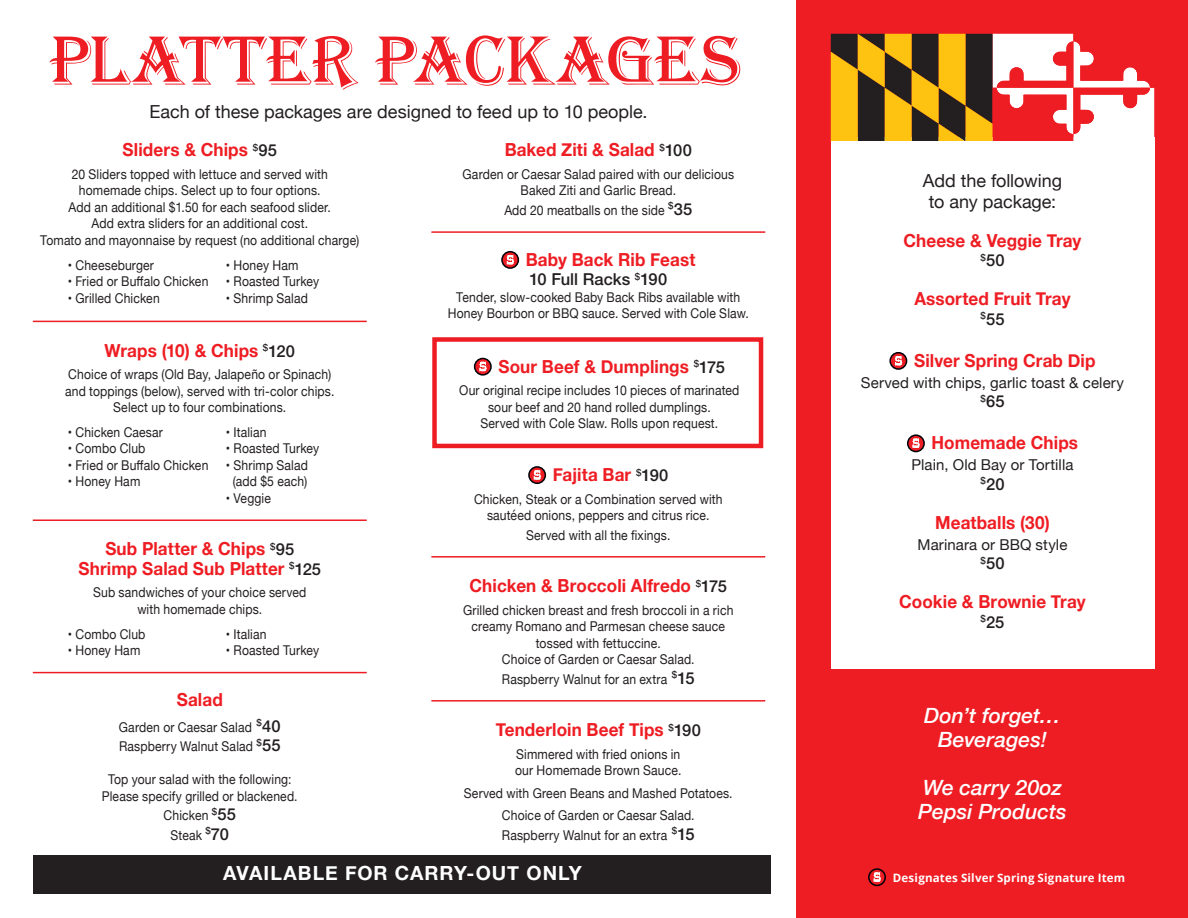
<style>
.page{position:relative;width:1188px;height:918px;background:#fff}
.page>*{position:absolute;margin:0;border:0;box-sizing:border-box;transform-origin:0 0}
.t1{font:72px "Algerian";letter-spacing:-.015em;color:#ee1d23}
.t2{font:italic 500 21px/24px "Helvetica Neue";color:#fff;text-align:center}
.t3{font:700 19.5px "Helvetica Neue";letter-spacing:.05em;color:#fff}
.t4{font:700 18px/19.5px "Helvetica Neue";letter-spacing:.005em;color:#ee1d23;text-align:center;scale:.95 1}
.t5{font:18px/21px "Helvetica Neue";color:#231f20;text-align:center}
.t6{font:500 16.5px "Helvetica Neue LT Std";letter-spacing:.005em;color:#231f20}
.t7{font:15px "Helvetica Neue";letter-spacing:.005em;color:#231f20}
.t8{font:13.5px/16.5px "Helvetica Neue";letter-spacing:.01em;color:#231f20;text-align:center;scale:.9 1}
.t9{font:700 11.55px "Open Sans";letter-spacing:.02em;color:#fff}
.s1{font-family:"Helvetica Neue LT Std";font-weight:500;font-size:16.5px;color:#231f20}
.s2{font-family:"Helvetica Neue LT Std";font-weight:500;font-size:16.5px}
</style>
<div class="page">
<div style="left:796px;top:0;width:392px;height:918px;background:#ee1d23"></div>
<div style="left:831px;top:138px;width:323px;height:531px;background:#fff"></div>
<svg style="left:831px;top:34px;width:323px;height:107px"></svg>
<div style="left:34px;top:855px;width:737px;height:39px;background:#231f20"></div>
<hr style="left:33px;top:321px;width:334px;height:1px;background:#ee1d23">
<hr style="left:33px;top:519px;width:334px;height:2px;background:#ee1d23">
<hr style="left:33px;top:672px;width:334px;height:1px;background:#ee1d23">
<hr style="left:431px;top:231px;width:334px;height:2px;background:#ee1d23">
<svg style="left:502px;top:252px;width:16px;height:16px"></svg>
<div style="left:501px;top:251px;width:18px;height:18px;border:2px solid #010209;border-radius:50%"></div>
<svg style="left:507px;top:255px;width:7px;height:9px"></svg>
<svg style="left:890px;top:353px;width:17px;height:16px"></svg>
<div style="left:889px;top:352px;width:18px;height:18px;border:2px solid #010209;border-radius:50%"></div>
<svg style="left:895px;top:356px;width:7px;height:9px"></svg>
<svg style="left:908px;top:435px;width:16px;height:17px"></svg>
<div style="left:907px;top:434px;width:18px;height:18px;border:2px solid #010209;border-radius:50%"></div>
<svg style="left:912px;top:438px;width:8px;height:10px"></svg>
<div style="left:432px;top:337px;width:331px;height:111px;border:4px solid #ee1d23"></div>
<svg style="left:529px;top:467px;width:16px;height:16px"></svg>
<div style="left:528px;top:466px;width:18px;height:18px;border:2px solid #010209;border-radius:50%"></div>
<svg style="left:534px;top:470px;width:7px;height:10px"></svg>
<hr style="left:431px;top:556px;width:334px;height:2px;background:#ee1d23">
<hr style="left:431px;top:700px;width:334px;height:2px;background:#ee1d23">
<svg style="left:475px;top:358px;width:16px;height:17px"></svg>
<div style="left:474px;top:358px;width:18px;height:18px;border:2px solid #010209;border-radius:50%"></div>
<svg style="left:479px;top:362px;width:8px;height:9px"></svg>
<svg style="left:869px;top:869px;width:16px;height:16px"></svg>
<div style="left:868px;top:868px;width:18px;height:18px;border:2px solid #010209;border-radius:50%"></div>
<svg style="left:873px;top:872px;width:8px;height:10px"></svg>
<h1 class="t1" style="left:49px;top:21px;width:693px">PLATTER PACKAGES</h1>
<h3 class="t5" style="left:149px;top:102px;width:500px">Each of these packages are designed to feed up to 10 people.</h3>
<h3 class="t4" style="left:123px;top:141px;width:164px">Sliders &amp; Chips <sup>$</sup><span class="s1">95</span></h3>
<p class="t8" style="left:40px;top:167px;width:356px">20 Sliders topped with lettuce and served with homemade chips. Select up to four options.<br>Add an additional $1.50 for each seafood slider.<br>Add extra sliders for an additional cost.<br>Tomato and mayonnaise by request (no additional charge)</p>
<p class="t8" style="left:68px;top:257px;width:97px">• Cheeseburger</p>
<p class="t8" style="left:68px;top:274px;width:158px">• Fried or Buffalo Chicken</p>
<p class="t8" style="left:68px;top:290px;width:104px">• Grilled Chicken</p>
<p class="t8" style="left:226px;top:257px;width:82px">• Honey Ham</p>
<p class="t8" style="left:226px;top:274px;width:105px">• Roasted Turkey</p>
<p class="t8" style="left:226px;top:290px;width:93px">• Shrimp Salad</p>
<h3 class="t4" style="left:105px;top:341px;width:202px">Wraps (10) &amp; Chips <sup>$</sup><span class="s1">120</span></h3>
<p class="t8" style="left:65px;top:367px;width:301px">Choice of wraps (Old Bay, Jalapeño or Spinach) and toppings (below), served with tri-color chips.<br>Select up to four combinations.</p>
<p class="t8" style="left:68px;top:425px;width:107px">• Chicken Caesar</p>
<p class="t8" style="left:68px;top:441px;width:88px">• Combo Club</p>
<p class="t8" style="left:68px;top:458px;width:158px">• Fried or Buffalo Chicken</p>
<p class="t8" style="left:68px;top:474px;width:82px">• Honey Ham</p>
<p class="t8" style="left:226px;top:425px;width:47px">• Italian</p>
<p class="t8" style="left:226px;top:441px;width:105px">• Roasted Turkey</p>
<p class="t8" style="left:226px;top:458px;width:93px">• Shrimp Salad (add $5 each)</p>
<p class="t8" style="left:226px;top:491px;width:51px">• Veggie</p>
<h3 class="t4" style="left:78px;top:540px;width:257px">Sub Platter &amp; Chips <sup>$</sup><span class="s1">95<br></span>Shrimp Salad Sub Platter <sup>$</sup><span class="s1">125</span></h3>
<p class="t8" style="left:93px;top:585px;width:239px">Sub sandwiches of your choice served with homemade chips.</p>
<p class="t8" style="left:68px;top:627px;width:88px">• Combo Club</p>
<p class="t8" style="left:68px;top:643px;width:82px">• Honey Ham</p>
<p class="t8" style="left:226px;top:627px;width:47px">• Italian</p>
<p class="t8" style="left:226px;top:643px;width:105px">• Roasted Turkey</p>
<h3 class="t4" style="left:177px;top:691px;width:50px">Salad</h3>
<p class="t8" style="left:119px;top:718px;width:181px;line-height:19.5px;text-align:left">Garden or Caesar Salad <sup>$</sup><span class="s2">40<br></span>Raspberry Walnut Salad <sup>$</sup><span class="s2">55</span></p>
<p class="t8" style="left:102px;top:772px;width:219px">Top your salad with the following:<br>Please specify grilled or blackened.</p>
<p class="t8" style="left:164px;top:807px;width:82px;line-height:19.5px">Chicken <sup>$</sup><span class="s2">55<br></span>Steak <sup>$</sup><span class="s2">70</span></p>
<h3 class="t4" style="left:505px;top:141px;width:199px">Baked Ziti &amp; Salad <sup>$</sup><span class="s1">100</span></h3>
<p class="t8" style="left:463px;top:167px;width:303px">Garden or Caesar Salad paired with our delicious<br>Baked Ziti and Garlic Bread.</p>
<p class="t8" style="left:504px;top:203px;width:210px">Add 20 meatballs on the side <sup>$</sup><span class="s2">35</span></p>
<h3 class="t4" style="left:526px;top:250px;width:180px">Baby Back Rib Feast</h3>
<p class="t6" style="left:529px;top:270px;width:139px">10 Full Racks <sup>$</sup>190</p>
<p class="t8" style="left:448px;top:290px;width:336px">Tender, slow-cooked Baby Back Ribs available with<br>Honey Bourbon or BBQ sauce. Served with Cole Slaw.</p>
<h3 class="t4" style="left:499px;top:357px;width:240px">Sour Beef &amp; Dumplings <sup>$</sup><span class="s1">175</span></h3>
<p class="t8" style="left:459px;top:383px;width:313px">Our original recipe includes 10 pieces of marinated sour beef and 20 hand rolled dumplings.<br>Served with Cole Slaw. Rolls upon request.</p>
<h3 class="t4" style="left:553px;top:465px;width:123px">Fajita Bar <sup>$</sup><span class="s1">190</span></h3>
<p class="t8" style="left:474px;top:491px;width:278px">Chicken, Steak or a Combination served with sautéed onions, peppers and citrus rice.</p>
<p class="t8" style="left:526px;top:527px;width:162px">Served with all the fixings.</p>
<h3 class="t4" style="left:470px;top:576px;width:273px">Chicken &amp; Broccoli Alfredo <sup>$</sup><span class="s1">175</span></h3>
<p class="t8" style="left:463px;top:602px;width:302px">Grilled chicken breast and fresh broccoli in a rich creamy Romano and Parmesan cheese sauce tossed with fettuccine.<br>Choice of Garden or Caesar Salad.</p>
<p class="t8" style="left:502px;top:671px;width:216px">Raspberry Walnut for an extra <sup>$</sup><span class="s2">15</span></p>
<h3 class="t4" style="left:496px;top:720px;width:218px">Tenderloin Beef Tips <sup>$</sup><span class="s1">190</span></h3>
<p class="t8" style="left:515px;top:746px;width:186px;text-align:left">Simmered with fried onions in our Homemade Brown Sauce.</p>
<p class="t8" style="left:464px;top:782px;width:300px;line-height:22.5px">Served with Green Beans and Mashed Potatoes.<br>Choice of Garden or Caesar Salad.</p>
<p class="t8" style="left:502px;top:827px;width:216px">Raspberry Walnut for an extra <sup>$</sup><span class="s2">15</span></p>
<h3 class="t3" style="left:223px;top:858px;width:360px">AVAILABLE FOR CARRY-OUT ONLY</h3>
<h3 class="t5" style="left:923px;top:171px;width:141px">Add the following to any package:</h3>
<h3 class="t4" style="left:904px;top:231px;width:189px">Cheese &amp; Veggie Tray</h3>
<p class="t6" style="left:980px;top:251px;width:26px"><sup>$</sup>50</p>
<h3 class="t4" style="left:914px;top:290px;width:166px">Assorted Fruit Tray</h3>
<p class="t6" style="left:980px;top:309px;width:26px"><sup>$</sup>55</p>
<h3 class="t4" style="left:914px;top:351px;width:193px">Silver Spring Crab Dip</h3>
<p class="t7" style="left:861px;top:372px;width:265px">Served with chips, garlic toast &amp; celery</p>
<p class="t6" style="left:980px;top:392px;width:26px"><sup>$</sup>65</p>
<h3 class="t4" style="left:932px;top:434px;width:156px">Homemade Chips</h3>
<p class="t7" style="left:912px;top:454px;width:163px">Plain, Old Bay or Tortilla</p>
<p class="t6" style="left:981px;top:474px;width:26px"><sup>$</sup>20</p>
<h3 class="t4" style="left:935px;top:513px;width:122px">Meatballs (30)</h3>
<p class="t7" style="left:918px;top:534px;width:151px">Marinara or BBQ style</p>
<p class="t6" style="left:980px;top:554px;width:26px"><sup>$</sup>50</p>
<h3 class="t4" style="left:899px;top:593px;width:198px">Cookie &amp; Brownie Tray</h3>
<p class="t6" style="left:981px;top:612px;width:25px"><sup>$</sup>25</p>
<h2 class="t2" style="left:924px;top:702px;width:138px">Don’t forget…<br>Beverages!</h2>
<h2 class="t2" style="left:918px;top:774px;width:150px;text-align:left">We carry 20oz<br>Pepsi Products</h2>
<p class="t9" style="left:893px;top:870px;width:234px">Designates Silver Spring Signature Item</p>
</div>
